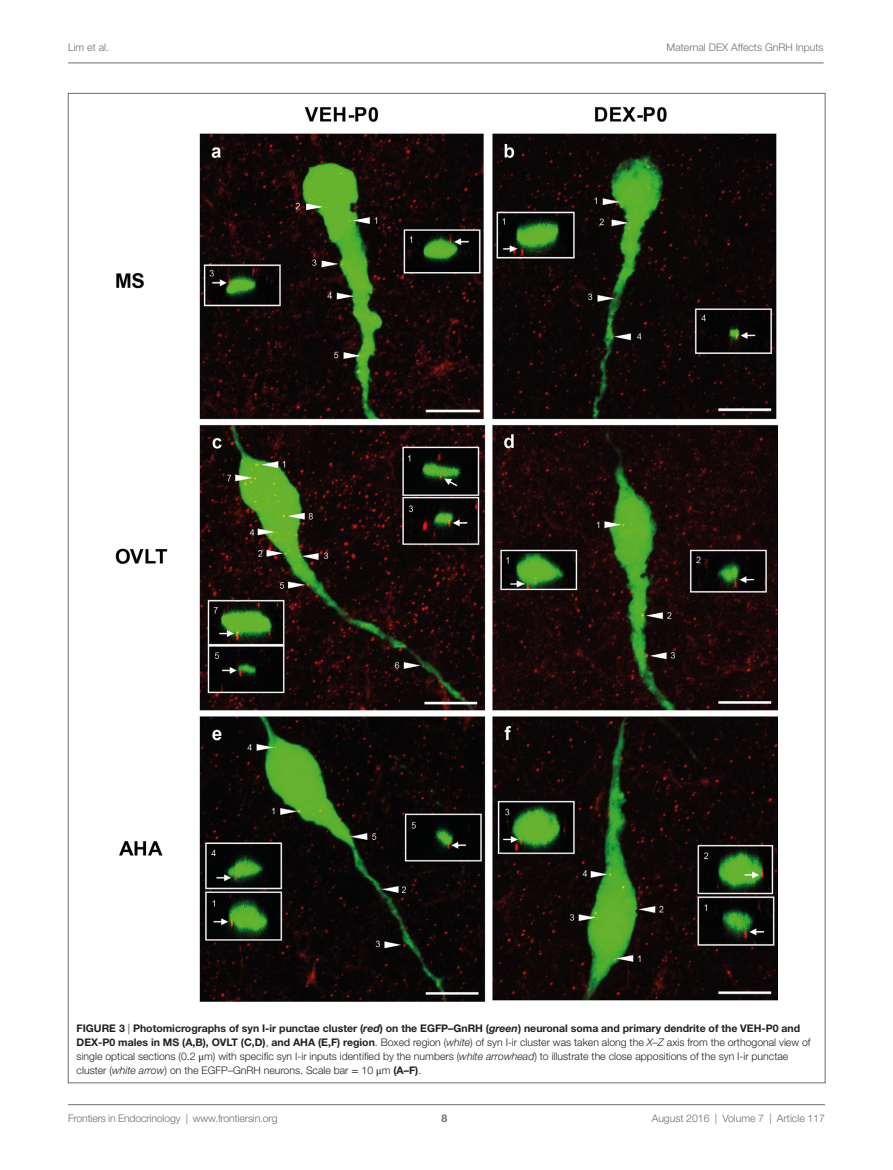
<style>
.page{position:relative;width:893px;height:1170px;background:#fff}
.page>*{position:absolute;margin:0;border:0;box-sizing:border-box;transform-origin:0 0}
.t1{font:300 10.5px/14.2px "Helvetica Neue LT Std";color:#231f20}
.t2{font:700 10.5px/14.2px "Helvetica Neue LT Std";color:#231f20}
.t3{font:300 10.5px "Helvetica Neue LT Std";color:#6c6d70}
.t4{font:700 10.5px "Helvetica Neue LT Std";color:#6c6d70}
.s1{font-weight:300}
.s2{font-style:italic}
.s3{font-weight:700}
.s4{font-family:"STIX General";font-weight:400}
</style>
<div class="page">
<img style="left:116px;top:107px;width:662px;height:894px">
<hr style="left:68px;top:63px;width:756px;height:1px;background:#6c6d70">
<hr style="left:68px;top:1104px;width:757px;height:1px;background:#6c6d70">
<p class="t3" style="left:68px;top:41px;width:43px">Lim et al.</p>
<p class="t3" style="left:667px;top:41px;width:158px">Maternal DEX Affects GnRH Inputs</p>
<p class="t2" style="left:77px;top:1020px;width:725px">FIG URE 3 <span class="s1">|</span> Photomicrographs of syn I-ir punctae cluster (<span class="s2">red</span>) on the EG FP–GnRH (<span class="s2">green</span>) neuronal soma and primary dendrite of the VEH -P0 and<br>DEX-P0 males in MS (A,B), OVLT (C,D)<span class="s1">,</span> and AHA</p>
<p class="t1" style="left:77px;top:1034px;width:735px;text-indent:242px"><span class="s3">(E,F) region</span>. Boxed region (<span class="s2">white</span>) of syn I-ir cluster was taken along the <span class="s2">X–Z</span> axis from the orthogonal view of single optical sections (0.2 <span class="s4">μ</span>m) with specific syn I-ir inputs identified by the numbers (<span class="s2">white arrowhead</span>) to illustrate the close appositions of the syn I-ir punctae cluster (<span class="s2">white arrow</span>) on the EGFP–GnRH neurons. Scale bar <span class="s4">=</span> 10 <span class="s4">μ</span>m <span class="s3">(A–F)</span>.</p>
<p class="t4" style="left:441px;top:1111px;width:7px">8</p>
<p class="t3" style="left:68px;top:1111px;width:211px">Frontiers in Endocrinology | www.frontiersin.org</p>
<p class="t3" style="left:652px;top:1111px;width:175px">August 2016 | Volume 7 | Article 117</p>
</div>
